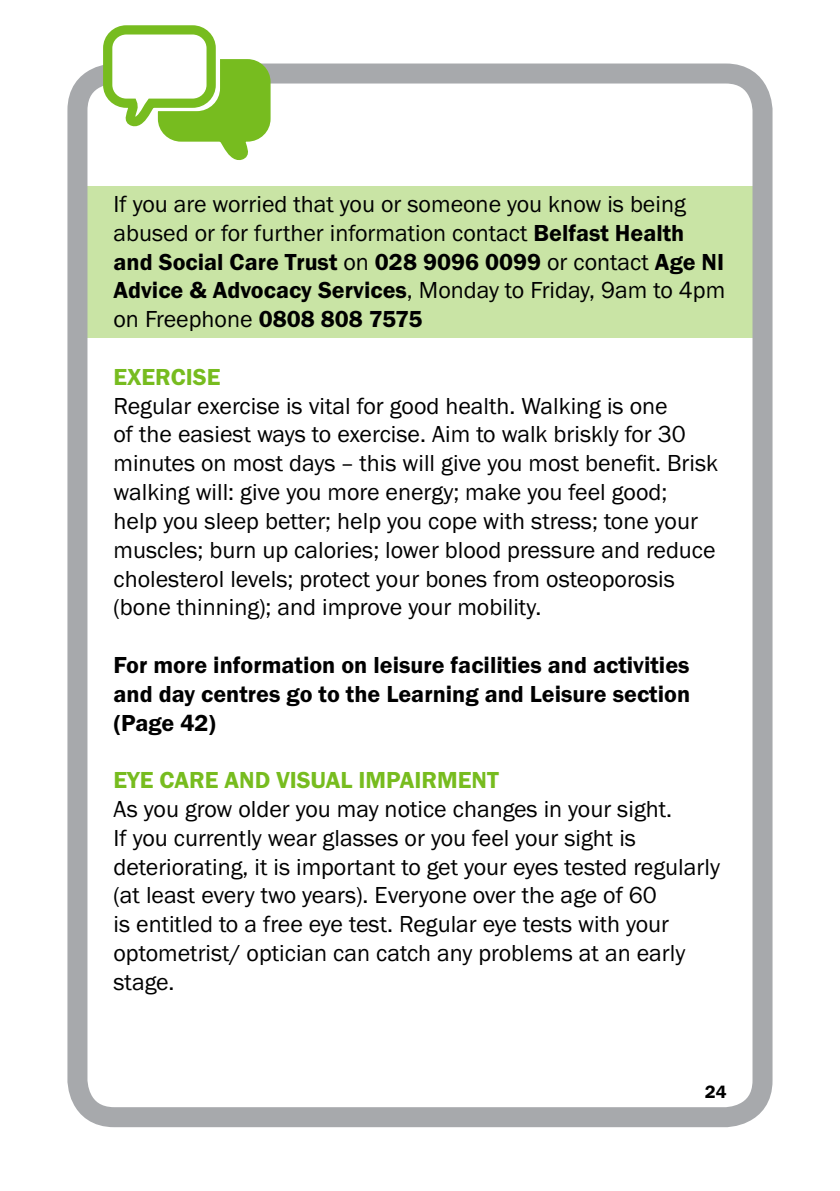
<style>
.page{position:relative;width:840px;height:1191px;background:#fff}
.page>*{position:absolute;margin:0;border:0;box-sizing:border-box;transform-origin:0 0}
.t1{font:24px/28.8px "Franklin Got ITC";color:#000}
.t2{font:600 24px/28.8px "Franklin Got ITC";color:#000;text-align:justify}
.t3{font:600 24px "Franklin Got ITC";color:#77bc1f}
.t4{font:600 18px "Franklin Gothic";color:#000}
.s1{font-weight:600}
</style>
<div class="page">
<div style="left:77px;top:186px;width:686px;height:151px;background:#c9e4a5"></div>
<div style="left:67px;top:63px;width:705px;height:1064px;border:20px solid #a7a9ac;border-radius:37px"></div>
<svg style="left:102px;top:25px;width:169px;height:135px"></svg>
<p class="t1" style="left:113px;top:189px;width:613px">If you are worried that you or someone you know is being abused or for further information contact <span class="s1">Belfast Health and Social Care Trust</span> on <span class="s1">028 9096 0099</span> or contact <span class="s1">Age NI Advice &amp; Advocacy Services</span>, Monday to Friday, 9am to 4pm on Freephone <span class="s1">0808 808 7575</span></p>
<p class="t3" style="left:113px;top:363px;width:42px">Exercise</p>
<p class="t1" style="left:113px;top:391px;width:605px">Regular exercise is vital for good health. Walking is one<br>of the easiest ways to exercise. Aim to walk briskly for 30 minutes on most days – this will give you most benefit. Brisk walking will: give you more energy; make you feel good;<br>help you sleep better; help you cope with stress; tone your muscles; burn up calories; lower blood pressure and reduce cholesterol levels; protect your bones from osteoporosis (bone thinning); and improve your mobility.</p>
<p class="t2" style="left:113px;top:650px;width:578px">For more information on leisure facilities and activities and day centres go to the Learning and Leisure section (Page 42)</p>
<p class="t3" style="left:113px;top:766px;width:77px">Eye Care</p>
<p class="t3" style="left:224px;top:766px;width:16px">and</p>
<p class="t3" style="left:276px;top:766px;width:27px">Visual</p>
<p class="t3" style="left:358px;top:766px;width:15px">impairment</p>
<p class="t1" style="left:113px;top:794px;width:607px">As you grow older you may notice changes in your sight.<br>If you currently wear glasses or you feel your sight is deteriorating, it is important to get your eyes tested regularly (at least every two years). Everyone over the age of 60<br>is entitled to a free eye test. Regular eye tests with your optometrist/ optician can catch any problems at an early stage.</p>
<p class="t4" style="left:704px;top:1081px;width:23px">24</p>
</div>
